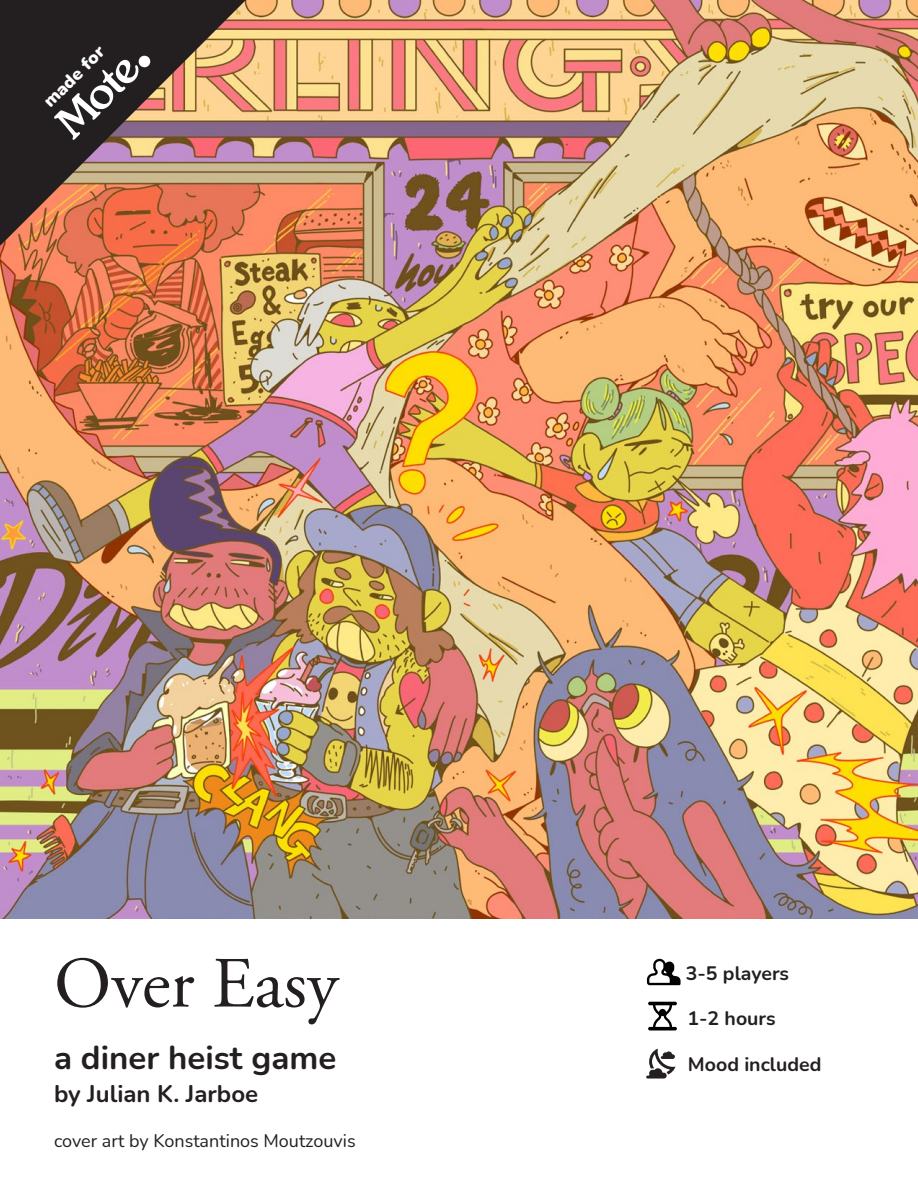
<style>
.page{position:relative;width:918px;height:1188px;background:#fff}
.page>*{position:absolute;margin:0;border:0;box-sizing:border-box;transform-origin:0 0}
.t1{font:72px "Adobe Garamond Pro";color:#231f20}
.t2{font:700 33px "Nunito";color:#231f20}
.t3{font:700 24px "Nunito";color:#231f20}
.t4{font:700 19.5px "Nunito";color:#231f20}
.t5{font:18px "Nunito";color:#231f20}
.t6{font:900 18px "Nunito";color:#fff}
</style>
<div class="page">
<img style="left:0;top:0;width:918px;height:918px">
<svg style="left:0;top:0;width:246px;height:245px"></svg>
<svg style="left:54px;top:55px;width:97px;height:85px"></svg>
<svg style="left:647px;top:959px;width:34px;height:26px"></svg>
<svg style="left:648px;top:1002px;width:29px;height:29px"></svg>
<svg style="left:646px;top:1049px;width:29px;height:30px"></svg>
<p class="t6" style="left:37px;top:95px;width:80px;rotate:-45deg">made for</p>
<p class="t1" style="left:54px;top:940px;width:286px">Over Easy</p>
<p class="t2" style="left:54px;top:1034px;width:284px">a diner heist game</p>
<p class="t3" style="left:54px;top:1077px;width:206px">by Julian K. Jarboe</p>
<p class="t5" style="left:54px;top:1128px;width:303px">cover art by Konstantinos Moutzouvis</p>
<p class="t4" style="left:686px;top:960px;width:105px">3-5 players</p>
<p class="t4" style="left:687px;top:1004px;width:90px">1-2 hours</p>
<p class="t4" style="left:688px;top:1050px;width:135px">Mood included</p>
</div>
